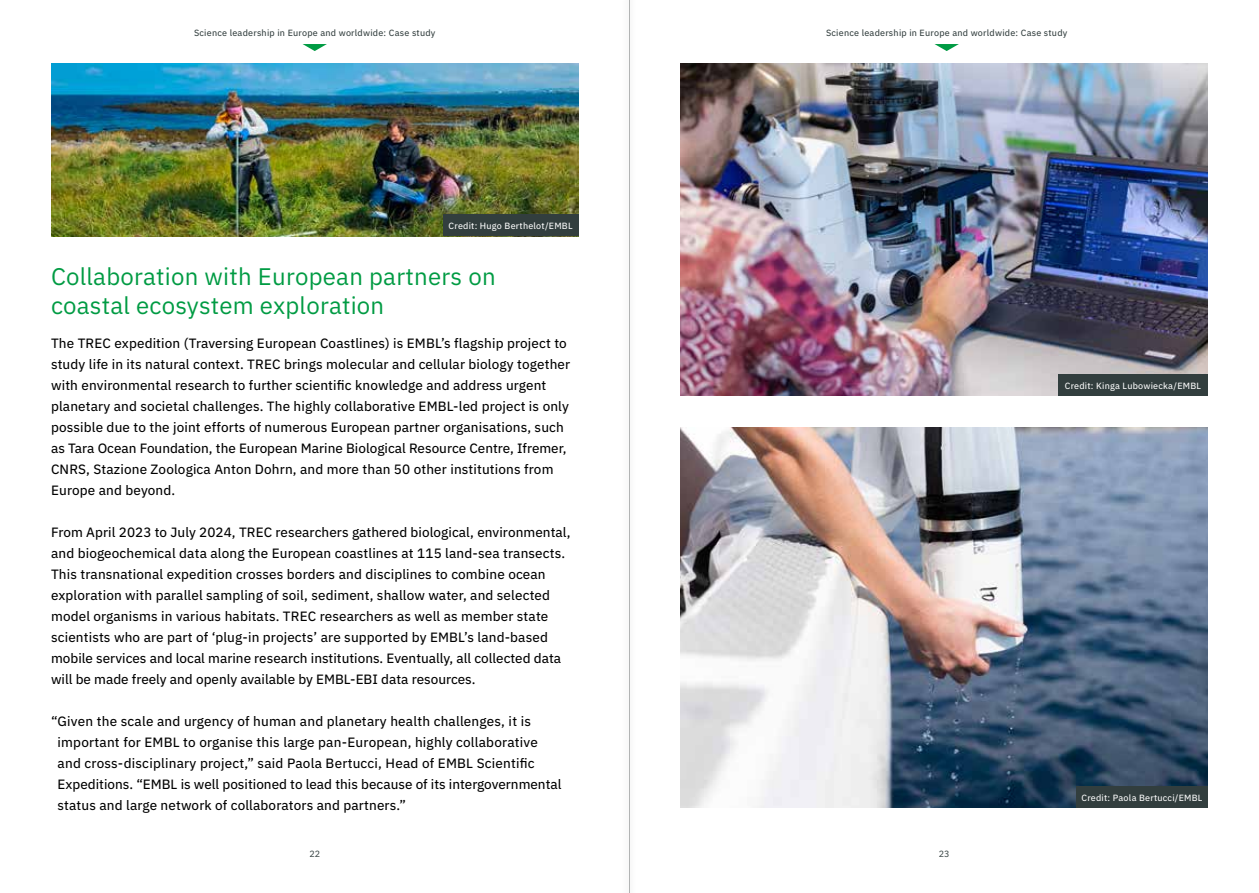
<style>
.page{position:relative;width:1259px;height:893px;background:#fff}
.page>*{position:absolute;margin:0;border:0;box-sizing:border-box;transform-origin:0 0}
.t1{font:24px/28.5px "IBM Plex Sans";letter-spacing:.01em;color:#009b43}
.t2{font:13.5px/21px "IBM Plex Sans Text";letter-spacing:.01em;color:#000}
.t3{font:9px "IBM Plex Sans Text";letter-spacing:.025em;color:#323e3e}
.t4{font:9px "IBM Plex Sans Text";letter-spacing:.025em;color:#fff}
.t5{font:9px "IBM Plex Sans";color:#323e3e}
</style>
<div class="page">
<img style="left:680px;top:64px;width:528px;height:332px">
<img style="left:680px;top:427px;width:528px;height:381px">
<img style="left:51px;top:64px;width:527px;height:172px">
<div style="left:1058px;top:374px;width:150px;height:22px;background:#323e3e"></div>
<div style="left:1076px;top:787px;width:132px;height:21px;background:#323e3e"></div>
<div style="left:443px;top:215px;width:135px;height:21px;background:#323e3e"></div>
<svg style="left:302px;top:44px;width:25px;height:7px"></svg>
<svg style="left:934px;top:44px;width:25px;height:7px"></svg>
<div style="left:621px;top:0;width:17px;height:893px;background:#fbfbfb"></div>
<hr style="left:629px;top:0;width:1px;height:893px;background:#656a69">
<p class="t3" style="left:194px;top:25px;width:243px">Science leadership in Europe and worldwide: Case study</p>
<p class="t3" style="left:826px;top:25px;width:243px">Science leadership in Europe and worldwide: Case study</p>
<p class="t4" style="left:448px;top:219px;width:125px">Credit: Hugo Berthelot/EMBL</p>
<h1 class="t1" style="left:51px;top:260px;width:446px">Collaboration with European partners on coastal ecosystem exploration</h1>
<p class="t2" style="left:51px;top:332px;width:521px">The TREC expedition (Traversing European Coastlines) is EMBL’s flagship project to study life in its natural context. TREC brings molecular and cellular biology together with environmental research to further scientific knowledge and address urgent planetary and societal challenges. The highly collaborative EMBL-led project is only possible due to the joint efforts of numerous European partner organisations, such as Tara Ocean Foundation, the European Marine Biological Resource Centre, Ifremer, CNRS, Stazione Zoologica Anton Dohrn, and more than 50 other institutions from Europe and beyond.</p>
<p class="t2" style="left:51px;top:521px;width:521px">From April 2023 to July 2024, TREC researchers gathered biological, environmental, and biogeochemical data along the European coastlines at 115 land-sea transects.<br>This transnational expedition crosses borders and disciplines to combine ocean exploration with parallel sampling of soil, sediment, shallow water, and selected model organisms in various habitats. TREC researchers as well as member state scientists who are part of ‘plug-in projects’ are supported by EMBL’s land-based mobile services and local marine research institutions. Eventually, all collected data will be made freely and openly available by EMBL-EBI data resources.</p>
<p class="t2" style="left:58px;top:710px;width:505px;text-indent:-7px">“Given the scale and urgency of human and planetary health challenges, it is important for EMBL to organise this large pan-European, highly collaborative and cross-disciplinary project,” said Paola Bertucci, Head of EMBL Scientific Expeditions. “EMBL is well positioned to lead this because of its intergovernmental status and large network of collaborators and partners.”</p>
<p class="t5" style="left:309px;top:847px;width:12px">22</p>
<p class="t5" style="left:939px;top:847px;width:12px">23</p>
<p class="t4" style="left:1065px;top:378px;width:138px">Credit: Kinga Lubowiecka/EMBL</p>
<p class="t4" style="left:1081px;top:791px;width:122px">Credit: Paola Bertucci/EMBL</p>
</div>
